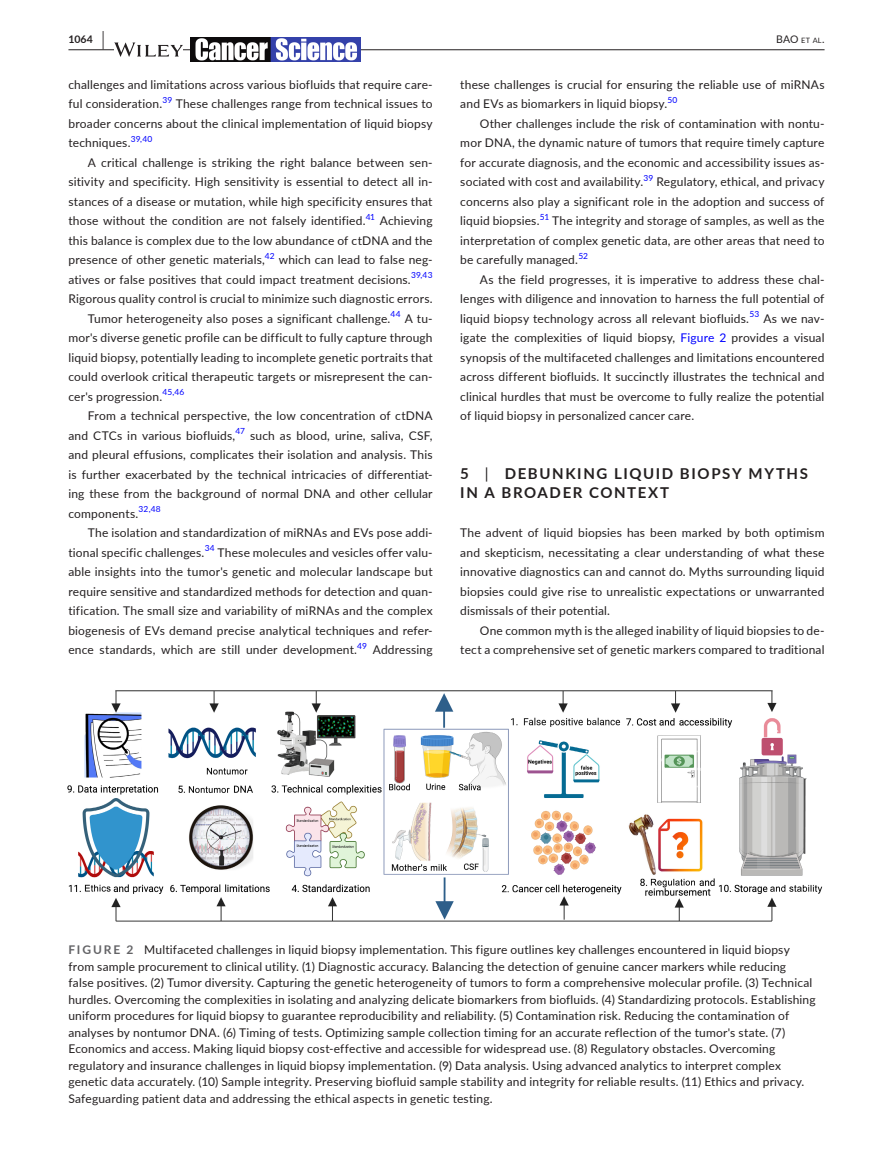
<style>
.page{position:relative;width:893px;height:1174px;background:#fff}
.page>*{position:absolute;margin:0;border:0;box-sizing:border-box;transform-origin:0 0}
.t1{font:700 15px/19.5px "Lato";letter-spacing:.11em;color:#231f20}
.t2{font:12px/19.5px "Lato";letter-spacing:.015em;color:#231f20;text-align:justify}
.t3{font:10.5px "Lato";color:#231f20}
.t4{font:700 10.5px "Lato";color:#231f20}
.t5{font:8.4px "Lato";letter-spacing:.015em;color:#00f}
.s1{font-size:19.5px}
.s2{font-size:7.35px}
.s3{color:#00f}
.s4{font-weight:400}
.s5{font-weight:700;color:#636366}
</style>
<div class="page">
<hr style="left:68px;top:49px;width:756px;height:1px;background:#231f20">
<svg style="left:114px;top:42px;width:69px;height:15px"></svg>
<img style="left:191px;top:38px;width:170px;height:24px">
<img style="left:67px;top:690px;width:756px;height:232px">
<p class="t4" style="left:68px;top:31px;width:37px">1064 <span class="s1">|</span></p>
<p class="t3" style="left:776px;top:31px;width:50px">BAO <span class="s2">et al</span>.</p>
<p class="t2" style="left:68px;top:74px;width:366px">challenges and limitations across various biofluids that require care&shy;ful consideration.</p>
<p class="t2" style="left:460px;top:74px;width:366px">these challenges is crucial for ensuring the reliable use of miRNAs and EVs as biomarkers in liquid biopsy.<sup>50</sup></p>
<p class="t2" style="left:460px;top:113px;width:366px;text-indent:20px">Other challenges include the risk of contamination with nontu&shy;mor DNA, the dynamic nature of tumors that require timely capture for accurate diagnosis, and the economic and accessibility issues as&shy;sociated with cost and availability.</p>
<p class="t5" style="left:162px;top:94px;width:11px">39</p>
<p class="t2" style="left:68px;top:93px;width:366px;text-indent:107px">These challenges range from technical issues to broader concerns about the clinical implementation of liquid biopsy techniques.</p>
<p class="t5" style="left:131px;top:133px;width:23px">39,40</p>
<p class="t2" style="left:68px;top:152px;width:366px;text-indent:20px">A critical challenge is striking the right balance between sen&shy;sitivity and specificity. High sensitivity is essential to detect all in&shy;stances of a disease or mutation, while high specificity ensures that those without the condition are not falsely identified.</p>
<p class="t5" style="left:643px;top:172px;width:11px">39</p>
<p class="t2" style="left:460px;top:171px;width:366px;text-indent:196px">Regulatory, ethical, and privacy concerns also play a significant role in the adoption and success of liquid biopsies.</p>
<p class="t5" style="left:366px;top:211px;width:11px">41</p>
<p class="t2" style="left:68px;top:210px;width:366px;text-indent:311px">Achieving this balance is complex due to the low abundance of ctDNA and the presence of other genetic materials,</p>
<p class="t5" style="left:540px;top:211px;width:11px">51</p>
<p class="t2" style="left:460px;top:210px;width:366px;text-indent:92px">The integrity and storage of samples, as well as the interpretation of complex genetic data, are other areas that need to be carefully managed.</p>
<p class="t5" style="left:265px;top:250px;width:11px">42</p>
<p class="t2" style="left:68px;top:249px;width:366px;text-indent:210px">which can lead to false neg&shy;atives or false positives that could impact treatment decisions.</p>
<p class="t5" style="left:578px;top:250px;width:11px">52</p>
<p class="t2" style="left:460px;top:269px;width:366px;text-indent:20px">As the field progresses, it is imperative to address these chal&shy;lenges with diligence and innovation to harness the full potential of liquid biopsy technology across all relevant biofluids.</p>
<p class="t5" style="left:411px;top:269px;width:23px">39,43</p>
<p class="t2" style="left:88px;top:288px;width:346px;text-indent:-20px">Rigorous quality control is crucial to minimize such diagnostic errors.<br>Tumor heterogeneity also poses a significant challenge.</p>
<p class="t5" style="left:749px;top:308px;width:11px">53</p>
<p class="t2" style="left:460px;top:308px;width:366px;text-indent:303px">As we nav&shy;igate the complexities of liquid biopsy, <span class="s3">Figure 2</span> provides a visual synopsis of the multifaceted challenges and limitations encountered across different biofluids. It succinctly illustrates the technical and clinical hurdles that must be overcome to fully realize the potential of liquid biopsy in personalized cancer care.</p>
<p class="t5" style="left:390px;top:308px;width:12px">44</p>
<p class="t2" style="left:68px;top:308px;width:366px;text-indent:336px">A tu&shy;mor's diverse genetic profile can be difficult to fully capture through liquid biopsy, potentially leading to incomplete genetic portraits that could overlook critical therapeutic targets or misrepresent the can&shy;cer's progression.</p>
<p class="t5" style="left:162px;top:386px;width:24px">45,46</p>
<p class="t2" style="left:68px;top:405px;width:366px;text-indent:20px">From a technical perspective, the low concentration of ctDNA and CTCs in various biofluids,</p>
<p class="t5" style="left:235px;top:425px;width:11px">47</p>
<p class="t2" style="left:68px;top:425px;width:366px;text-indent:182px">such as blood, urine, saliva, CSF, and pleural effusions, complicates their isolation and analysis. This is further exacerbated by the technical intricacies of differentiat&shy;ing these from the background of normal DNA and other cellular components.</p>
<p class="t1" style="left:460px;top:463px;width:349px">5 <span class="s4">|</span> DEBUNKING LIQUID BIOPSY MYTHS<br>IN A BROADER CONTEXT</p>
<p class="t2" style="left:460px;top:522px;width:366px">The advent of liquid biopsies has been marked by both optimism and skepticism, necessitating a clear understanding of what these innovative diagnostics can and cannot do. Myths surrounding liquid biopsies could give rise to unrealistic expectations or unwarranted dismissals of their potential.</p>
<p class="t2" style="left:460px;top:620px;width:366px;text-align:right">One common myth is the alleged inability of liquid biopsies to de&shy;tect a comprehensive set of genetic markers compared to traditional</p>
<p class="t5" style="left:139px;top:503px;width:24px">32,48</p>
<p class="t2" style="left:68px;top:522px;width:366px;text-indent:20px">The isolation and standardization of miRNAs and EVs pose addi&shy;tional specific challenges.</p>
<p class="t5" style="left:205px;top:542px;width:12px">34</p>
<p class="t2" style="left:68px;top:542px;width:366px;text-indent:149px">These molecules and vesicles offer valu&shy;able insights into the tumor's genetic and molecular landscape but require sensitive and standardized methods for detection and quan&shy;tification. The small size and variability of miRNAs and the complex biogenesis of EVs demand precise analytical techniques and refer&shy;ence standards, which are still under development.</p>
<p class="t5" style="left:357px;top:640px;width:11px">49</p>
<p class="t2" style="left:373px;top:639px;width:61px">Addressing</p>
<p class="t2" style="left:68px;top:941px;width:749px;line-height:16.5px;text-align:left"><span class="s5">FIGURE 2</span> Multifaceted challenges in liquid biopsy implementation. This figure outlines key challenges encountered in liquid biopsy from sample procurement to clinical utility. (1) Diagnostic accuracy. Balancing the detection of genuine cancer markers while reducing<br>false positives. (2) Tumor diversity. Capturing the genetic heterogeneity of tumors to form a comprehensive molecular profile. (3) Technical hurdles. Overcoming the complexities in isolating and analyzing delicate biomarkers from biofluids. (4) Standardizing protocols. Establishing uniform procedures for liquid biopsy to guarantee reproducibility and reliability. (5) Contamination risk. Reducing the contamination of analyses by nontumor DNA. (6) Timing of tests. Optimizing sample collection timing for an accurate reflection of the tumor's state. (7)<br>Economics and access. Making liquid biopsy cost-effective and accessible for widespread use. (8) Regulatory obstacles. Overcoming regulatory and insurance challenges in liquid biopsy implementation. (9) Data analysis. Using advanced analytics to interpret complex genetic data accurately. (10) Sample integrity. Preserving biofluid sample stability and integrity for reliable results. (11) Ethics and privacy.<br>Safeguarding patient data and addressing the ethical aspects in genetic testing.</p>
</div>
